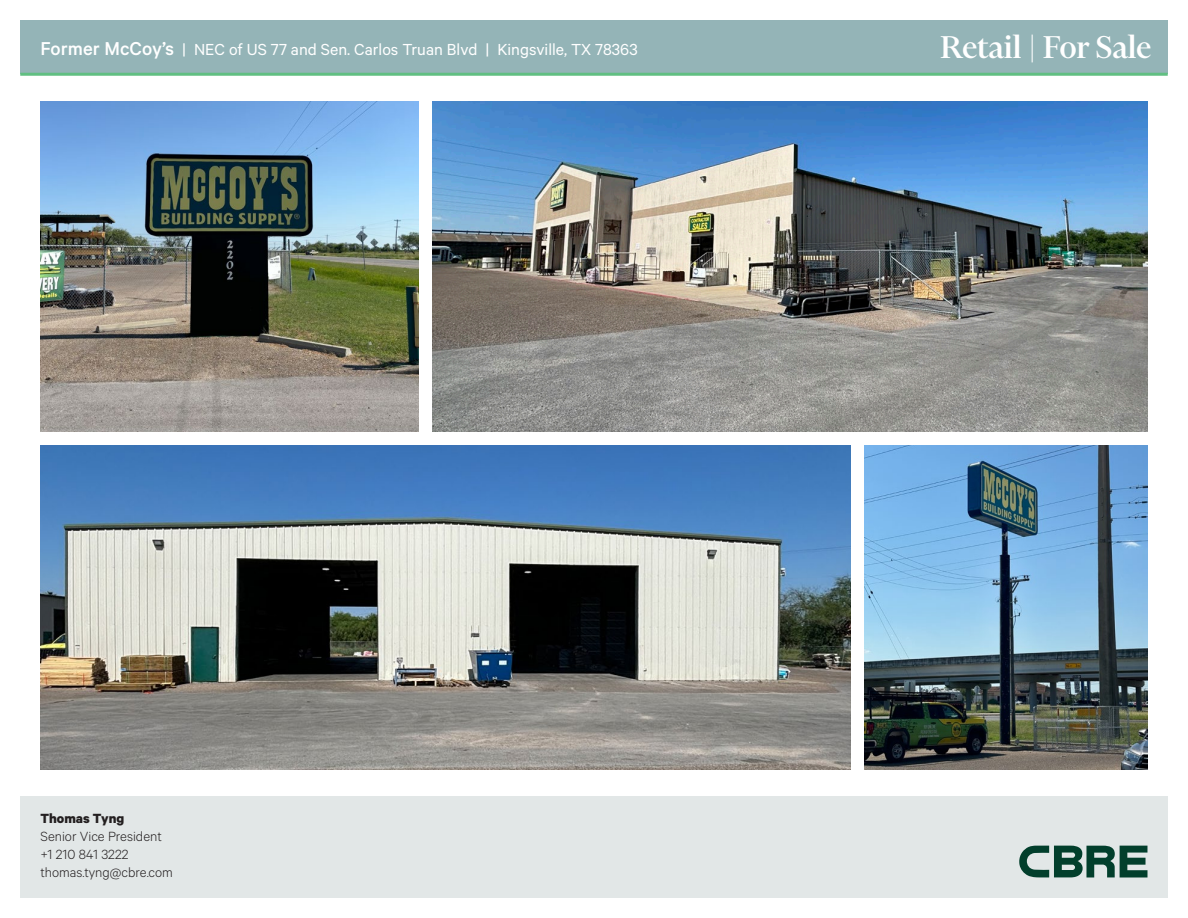
<style>
.page{position:relative;width:1188px;height:918px;background:#fff}
.page>*{position:absolute;margin:0;border:0;box-sizing:border-box;transform-origin:0 0}
.t1{font:500 36px "Financier Display";color:#fff}
.t2{font:18px "Calibre";color:#fff}
.t3{font:300 15px/18px "Calibre";color:#231f20}
.t4{font:700 15px "Calibre";color:#231f20}
.s1{font-weight:500;font-size:21px}
</style>
<div class="page">
<img style="left:40px;top:446px;width:810px;height:324px">
<img style="left:40px;top:101px;width:378px;height:331px">
<img style="left:864px;top:446px;width:284px;height:324px">
<img style="left:432px;top:101px;width:716px;height:331px">
<div style="left:20px;top:20px;width:1148px;height:54px;background:#94b4b7"></div>
<hr style="left:20px;top:73px;width:1148px;height:3px;background:#61bf82">
<div style="left:20px;top:796px;width:1148px;height:102px;background:#e2e7e7"></div>
<svg style="left:1019px;top:846px;width:129px;height:31px"></svg>
<p class="t2" style="left:40px;top:39px;width:599px"><span class="s1">Former McCoy’s</span> | NEC of US 77 and Sen. Carlos Truan Blvd | Kingsville, TX 78363</p>
<h1 class="t1" style="left:941px;top:28px;width:212px">Retail | For Sale</h1>
<p class="t4" style="left:40px;top:809px;width:85px">Thomas Tyng</p>
<p class="t3" style="left:40px;top:826px;width:134px">Senior Vice President +1 210 841 3222 thomas.tyng@cbre.com</p>
</div>
